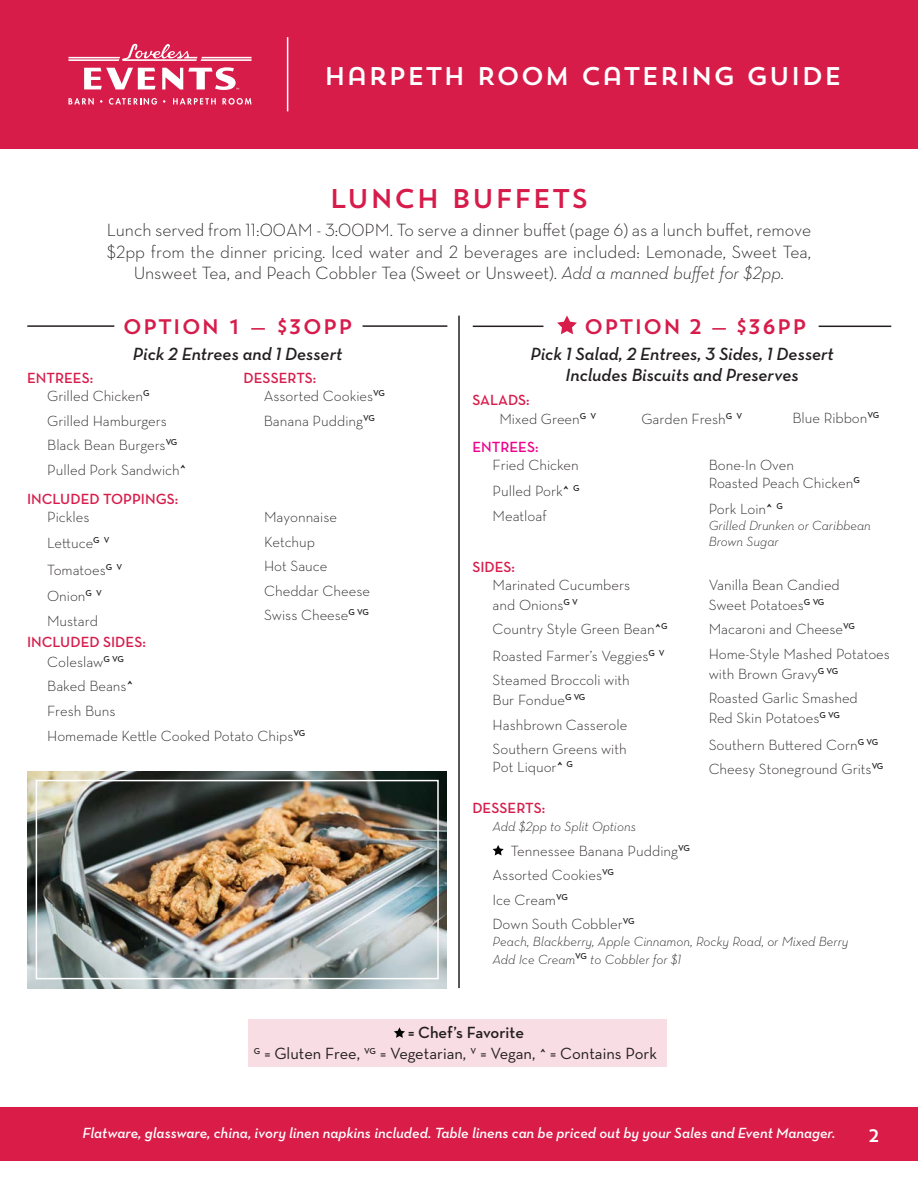
<style>
.page{position:relative;width:918px;height:1188px;background:#fff}
.page>*{position:absolute;margin:0;border:0;box-sizing:border-box;transform-origin:0 0}
.t1{font:27px "Trend Sans One";color:#d71c4b}
.t2{font:25.5px "Trend Sans One";color:#fff}
.t3{font:21px "Trend Sans One";color:#d71c4b}
.t4{font:300 18px/21.6px "Neutraface Text";color:#231f20;text-align:center}
.t5{font:italic 600 18px "Neutraface Text";color:#231f20}
.t6{font:18px "Trend Sans One";color:#fff}
.t7{font:16.5px "Neutraface Text";color:#231f20}
.t8{font:600 16.5px "Neutraface Text";letter-spacing:-.005em;color:#231f20}
.t9{font:300 15px/19.8px "Neutraface Text";color:#231f20}
.t10{font:italic 600 15px "Neutraface Text";color:#fff}
.t11{font:600 15px "Neutraface Text";color:#d71c4b}
.t12{font:600 15px "Neutraface Text";color:#ed028c}
.t13{font:italic 300 13.5px/16.2px "Neutraface Text";color:#231f20}
.s1{font-style:italic}
.s2{font-weight:600}
.s3{font-weight:600;font-size:15px}
</style>
<div class="page">
<div style="left:0;top:1107px;width:918px;height:54px;background:#d91c48"></div>
<div style="left:0;top:0;width:918px;height:148px;background:#d71c4a"></div>
<svg style="left:84px;top:68px;width:72px;height:21px"></svg>
<svg style="left:68px;top:44px;width:184px;height:17px"></svg>
<svg style="left:68px;top:98px;width:26px;height:7px"></svg>
<svg style="left:109px;top:98px;width:48px;height:7px"></svg>
<svg style="left:173px;top:98px;width:43px;height:6px"></svg>
<svg style="left:222px;top:98px;width:30px;height:7px"></svg>
<svg style="left:162px;top:67px;width:77px;height:23px"></svg>
<hr style="left:287px;top:37px;width:1px;height:74px;background:#fff">
<hr style="left:27px;top:325px;width:87px;height:2px;background:#231f20">
<hr style="left:363px;top:325px;width:84px;height:2px;background:#231f20">
<hr style="left:458px;top:316px;width:2px;height:672px;background:#231f20">
<svg style="left:557px;top:315px;width:20px;height:19px"></svg>
<hr style="left:473px;top:326px;width:70px;height:1px;background:#231f20">
<hr style="left:819px;top:326px;width:72px;height:1px;background:#231f20">
<img style="left:27px;top:771px;width:420px;height:217px">
<div style="left:36px;top:780px;width:403px;height:199px;border:2px solid #fff"></div>
<svg style="left:493px;top:845px;width:11px;height:11px"></svg>
<div style="left:248px;top:1019px;width:419px;height:48px;background:#f9dde4"></div>
<svg style="left:394px;top:1027px;width:11px;height:11px"></svg>
<p class="t2" style="left:324px;top:59px;width:520px">HARPETH ROOM CATERING GUIDE</p>
<p class="t1" style="left:329px;top:181px;width:261px">LUNCH BUFFETS</p>
<p class="t4" style="left:107px;top:219px;width:706px">Lunch served from 11:00AM - 3:00PM. To serve a dinner buffet (page 6) as a lunch buffet, remove $2pp from the dinner pricing. Iced water and 2 beverages are included: Lemonade, Sweet Tea,<br>Unsweet Tea, and Peach Cobbler Tea (Sweet or Unsweet). <span class="s1">Add a manned buffet for $2pp.</span></p>
<p class="t3" style="left:123px;top:313px;width:232px">OPTION 1 — $30PP</p>
<p class="t3" style="left:584px;top:313px;width:224px">OPTION 2 — $36PP</p>
<p class="t5" style="left:133px;top:342px;width:211px">Pick 2 Entrees and 1 Dessert</p>
<p class="t11" style="left:27px;top:369px;width:68px">ENTREES:</p>
<p class="t9" style="left:47px;top:386px;width:104px">Grilled Chicken<sup>G</sup></p>
<p class="t9" style="left:47px;top:411px;width:121px">Grilled Hamburgers</p>
<p class="t9" style="left:47px;top:435px;width:132px">Black Bean Burgers<sup>VG</sup></p>
<p class="t9" style="left:47px;top:460px;width:140px">Pulled Pork Sandwich<span class="s2">^</span></p>
<p class="t11" style="left:27px;top:489px;width:153px">INCLUDED TOPPINGS:</p>
<p class="t9" style="left:47px;top:507px;width:44px">Pickles</p>
<p class="t9" style="left:47px;top:533px;width:64px">Lettuce<sup>G</sup> <sup>V</sup></p>
<p class="t9" style="left:47px;top:560px;width:76px">Tomatoes<sup>G</sup> <sup>V</sup></p>
<p class="t9" style="left:47px;top:586px;width:56px">Onion<sup>G</sup> <sup>V</sup></p>
<p class="t9" style="left:47px;top:611px;width:52px">Mustard</p>
<p class="t11" style="left:244px;top:369px;width:74px">DESSERTS:</p>
<p class="t9" style="left:264px;top:386px;width:123px">Assorted Cookies<sup>VG</sup></p>
<p class="t9" style="left:264px;top:411px;width:113px">Banana Pudding<sup>VG</sup></p>
<p class="t9" style="left:264px;top:507px;width:74px">Mayonnaise</p>
<p class="t9" style="left:264px;top:531px;width:52px">Ketchup</p>
<p class="t9" style="left:264px;top:556px;width:65px">Hot Sauce</p>
<p class="t9" style="left:264px;top:581px;width:107px">Cheddar Cheese</p>
<p class="t9" style="left:264px;top:605px;width:106px">Swiss Cheese<sup>G</sup> <sup>VG</sup></p>
<p class="t11" style="left:27px;top:632px;width:120px">INCLUDED SIDES:</p>
<p class="t9" style="left:47px;top:651px;width:78px">Coleslaw<sup>G</sup> <sup>VG</sup></p>
<p class="t9" style="left:47px;top:676px;width:87px">Baked Beans<span class="s2">^</span></p>
<p class="t9" style="left:47px;top:701px;width:70px">Fresh Buns</p>
<p class="t9" style="left:47px;top:725px;width:260px">Homemade Kettle Cooked Potato Chips<sup>VG</sup></p>
<p class="t5" style="left:530px;top:342px;width:305px">Pick 1 Salad, 2 Entrees, 3 Sides, 1 Dessert</p>
<p class="t5" style="left:566px;top:364px;width:235px">Includes Biscuits and Preserves</p>
<p class="t11" style="left:472px;top:390px;width:59px">SALADS:</p>
<p class="t9" style="left:499px;top:409px;width:98px">Mixed Green<sup>G</sup> <sup>V</sup></p>
<p class="t9" style="left:641px;top:409px;width:102px">Garden Fresh<sup>G</sup> <sup>V</sup></p>
<p class="t9" style="left:792px;top:407px;width:88px">Blue Ribbon<sup>VG</sup></p>
<p class="t12" style="left:472px;top:437px;width:68px">ENTREES:</p>
<p class="t9" style="left:493px;top:454px;width:88px">Fried Chicken</p>
<p class="t9" style="left:493px;top:481px;width:89px">Pulled Pork<span class="s2">^</span> <sup>G</sup></p>
<p class="t9" style="left:493px;top:505px;width:56px">Meatloaf</p>
<p class="t9" style="left:709px;top:454px;width:87px">Bone-In Oven</p>
<p class="t9" style="left:709px;top:472px;width:153px">Roasted Peach Chicken<sup>G</sup></p>
<p class="t9" style="left:709px;top:499px;width:76px">Pork Loin<span class="s2">^</span> <sup>G</sup></p>
<p class="t13" style="left:709px;top:517px;width:164px">Grilled Drunken or Caribbean<br>Brown Sugar</p>
<p class="t11" style="left:472px;top:558px;width:44px">SIDES:</p>
<p class="t9" style="left:493px;top:575px;width:139px">Marinated Cucumbers</p>
<p class="t9" style="left:493px;top:595px;width:87px">and Onions<sup>G</sup> <sup>V</sup></p>
<p class="t9" style="left:493px;top:619px;width:176px">Country Style Green Bean<span class="s2">^</span><sup>G</sup></p>
<p class="t9" style="left:493px;top:646px;width:174px">Roasted Farmer’s Veggies<sup>G</sup> <sup>V</sup></p>
<p class="t9" style="left:493px;top:670px;width:139px">Steamed Broccoli with</p>
<p class="t9" style="left:493px;top:690px;width:94px">Bur Fondue<sup>G</sup> <sup>VG</sup></p>
<p class="t9" style="left:493px;top:715px;width:136px">Hashbrown Casserole</p>
<p class="t9" style="left:493px;top:739px;width:136px">Southern Greens with</p>
<p class="t9" style="left:493px;top:757px;width:82px">Pot Liquor<span class="s2">^</span> <sup>G</sup></p>
<p class="t9" style="left:709px;top:575px;width:133px">Vanilla Bean Candied</p>
<p class="t9" style="left:709px;top:595px;width:117px">Sweet Potatoes<sup>G</sup> <sup>VG</sup></p>
<p class="t9" style="left:709px;top:619px;width:148px">Macaroni and Cheese<sup>VG</sup></p>
<p class="t9" style="left:709px;top:644px;width:183px">Home-Style Mashed Potatoes with Brown Gravy<sup>G</sup> <sup>VG</sup></p>
<p class="t9" style="left:709px;top:688px;width:151px">Roasted Garlic Smashed</p>
<p class="t9" style="left:709px;top:708px;width:133px">Red Skin Potatoes<sup>G</sup> <sup>VG</sup></p>
<p class="t9" style="left:709px;top:734px;width:171px">Southern Buttered Corn<sup>G</sup> <sup>VG</sup></p>
<p class="t9" style="left:709px;top:759px;width:176px">Cheesy Stoneground Grits<sup>VG</sup></p>
<p class="t11" style="left:472px;top:798px;width:74px">DESSERTS:</p>
<p class="t13" style="left:493px;top:818px;width:145px">Add $2pp to Split Options</p>
<p class="t9" style="left:511px;top:840px;width:181px">Tennessee Banana Pudding<sup>VG</sup></p>
<p class="t9" style="left:493px;top:865px;width:123px">Assorted Cookies<sup>VG</sup></p>
<p class="t9" style="left:493px;top:889px;width:77px">Ice Cream<sup>VG</sup></p>
<p class="t9" style="left:493px;top:914px;width:143px">Down South Cobbler<sup>VG</sup></p>
<p class="t13" style="left:493px;top:933px;width:357px">Peach, Blackberry, Apple Cinnamon, Rocky Road, or Mixed Berry</p>
<p class="t13" style="left:493px;top:951px;width:190px">Add Ice Cream<sup>VG</sup> to Cobbler for $1</p>
<p class="t8" style="left:408px;top:1022px;width:117px">= Chef’s Favorite</p>
<p class="t7" style="left:254px;top:1044px;width:405px"><sup>G</sup> = Gluten Free, <sup>VG</sup> = Vegetarian, <sup>V</sup> = Vegan, <span class="s3">^</span> = Contains Pork</p>
<p class="t10" style="left:83px;top:1124px;width:754px">Flatware, glassware, china, ivory linen napkins included. Table linens can be priced out by your Sales and Event Manager.</p>
<p class="t6" style="left:868px;top:1124px;width:14px">2</p>
</div>
